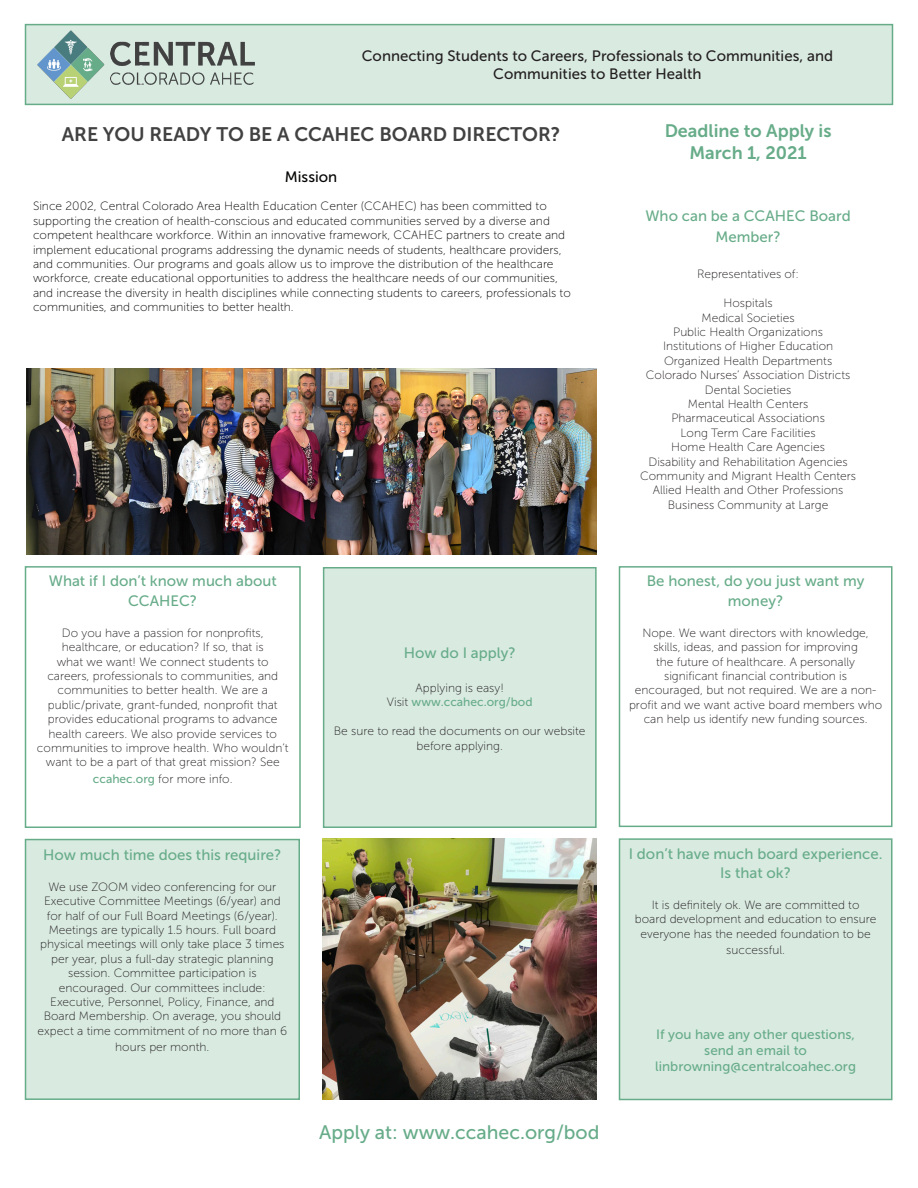
<style>
.page{position:relative;width:918px;height:1188px;background:#fff}
.page>*{position:absolute;margin:0;border:0;box-sizing:border-box;transform-origin:0 0}
.t1{font:19.5px "Museo Sans 700";color:#414142}
.t2{font:19.5px "Museo Sans 500";color:#67ac89}
.t3{font:18px/21.6px "Museo Sans 700";color:#67ac89;text-align:center}
.t4{font:15px/19.8px "Museo Sans 500";color:#67ac89;text-align:center}
.t5{font:15px/18px "Museo Sans 500";color:#231f20;text-align:center}
.t6{font:15px "Museo Sans 500";color:#040503}
.t7{font:13.5px "Museo Sans 500";color:#67ac89}
.t8{font:12px/14.4px "Museo Sans 100";color:#231f20;text-align:center}
.t9{font:12px/14.4px "Museo Sans 100";color:#040503}
.t10{font:12px "Museo Sans 500";color:#67ac89}
.s1{font-family:"Museo Sans 500";color:#67ac89}
.s2{font-family:"Museo Sans 100";color:#231f20}
</style>
<div class="page">
<div style="left:26px;top:25px;width:866px;height:79px;background:#d9eae1"></div>
<div style="left:25px;top:24px;width:868px;height:81px;border:2px solid #67ac89"></div>
<img style="left:37px;top:31px;width:217px;height:67px">
<div style="left:25px;top:566px;width:276px;height:262px;border:2px solid #67ad8a"></div>
<div style="left:620px;top:839px;width:272px;height:261px;background:#d9eae1"></div>
<div style="left:619px;top:838px;width:273px;height:262px;border:2px solid #67ac89"></div>
<div style="left:26px;top:840px;width:273px;height:259px;background:#d9eae1"></div>
<div style="left:25px;top:839px;width:275px;height:261px;border:2px solid #67ac89"></div>
<div style="left:619px;top:566px;width:273px;height:261px;border:2px solid #67ac89"></div>
<div style="left:324px;top:568px;width:272px;height:259px;background:#d9eae1"></div>
<div style="left:323px;top:567px;width:274px;height:261px;border:2px solid #67ac89"></div>
<img style="left:26px;top:369px;width:571px;height:186px">
<img style="left:323px;top:839px;width:273px;height:261px">
<p class="t5" style="left:362px;top:47px;width:473px">Connecting Students to Careers, Professionals to Communities, and<br>Communities to Better Health</p>
<p class="t1" style="left:62px;top:123px;width:500px">ARE YOU READY TO BE A CCAHEC BOARD DIRECTOR?</p>
<p class="t6" style="left:285px;top:168px;width:54px">Mission</p>
<p class="t9" style="left:33px;top:199px;width:539px">Since 2002, Central Colorado Area Health Education Center (CCAHEC) has been committed to supporting the creation of health-conscious and educated communities served by a diverse and competent healthcare workforce. Within an innovative framework, CCAHEC partners to create and implement educational programs addressing the dynamic needs of students, healthcare providers, and communities. Our programs and goals allow us to improve the distribution of the healthcare workforce, create educational opportunities to address the healthcare needs of our communities, and increase the diversity in health disciplines while connecting students to careers, professionals to communities, and communities to better health.</p>
<p class="t4" style="left:49px;top:571px;width:229px">What if I don’t know much about<br>CCAHEC?</p>
<p class="t8" style="left:37px;top:626px;width:253px">Do you have a passion for nonprofits, healthcare, or education? If so, that is<br>what we want! We connect students to careers, professionals to communities, and communities to better health. We are a public/private, grant-funded, nonprofit that provides educational programs to advance health careers. We also provide services to communities to improve health. Who wouldn’t want to be a part of that great mission? See</p>
<p class="t8" style="left:93px;top:771px;width:141px"><span class="s1">ccahec.org</span> for more info.</p>
<p class="t4" style="left:43px;top:845px;width:240px">How much time does this require?</p>
<p class="t8" style="left:48px;top:880px;width:229px">We use ZOOM video conferencing for our</p>
<p class="t8" style="left:44px;top:894px;width:238px">Executive Committee Meetings (6/year) and</p>
<p class="t8" style="left:47px;top:908px;width:232px">for half of our Full Board Meetings (6/year).</p>
<p class="t8" style="left:49px;top:923px;width:229px">Meetings are typically 1.5 hours. Full board</p>
<p class="t8" style="left:40px;top:937px;width:246px">physical meetings will only take place 3 times</p>
<p class="t8" style="left:51px;top:952px;width:224px">per year, plus a full-day strategic planning</p>
<p class="t8" style="left:68px;top:966px;width:190px">session. Committee participation is</p>
<p class="t8" style="left:59px;top:980px;width:208px">encouraged. Our committees include:</p>
<p class="t8" style="left:50px;top:995px;width:226px">Executive, Personnel, Policy, Finance, and</p>
<p class="t8" style="left:44px;top:1009px;width:239px">Board Membership. On average, you should</p>
<p class="t8" style="left:38px;top:1024px;width:251px">expect a time commitment of no more than 6</p>
<p class="t8" style="left:115px;top:1040px;width:96px">hours per month.</p>
<p class="t4" style="left:404px;top:643px;width:114px">How do I apply?</p>
<p class="t8" style="left:416px;top:681px;width:90px">Applying is easy!</p>
<p class="t10" style="left:387px;top:696px;width:147px"><span class="s2">Visit</span> www.ccahec.org/bod</p>
<p class="t8" style="left:334px;top:724px;width:253px">Be sure to read the documents on our website before applying.</p>
<p class="t2" style="left:319px;top:1121px;width:282px">Apply at: www.ccahec.org/bod</p>
<p class="t3" style="left:665px;top:120px;width:168px">Deadline to Apply is<br>March 1, 2021</p>
<p class="t4" style="left:645px;top:205px;width:207px;line-height:21.6px">Who can be a CCAHEC Board<br>Member?</p>
<p class="t8" style="left:697px;top:267px;width:104px">Representatives of:</p>
<p class="t8" style="left:724px;top:296px;width:51px">Hospitals</p>
<p class="t8" style="left:702px;top:310px;width:95px">Medical Societies</p>
<p class="t8" style="left:673px;top:325px;width:151px">Public Health Organizations</p>
<p class="t8" style="left:663px;top:339px;width:172px">Institutions of Higher Education</p>
<p class="t8" style="left:664px;top:354px;width:170px">Organized Health Departments</p>
<p class="t8" style="left:646px;top:368px;width:206px">Colorado Nurses’ Association Districts</p>
<p class="t8" style="left:705px;top:382px;width:88px">Dental Societies</p>
<p class="t8" style="left:688px;top:397px;width:122px">Mental Health Centers</p>
<p class="t8" style="left:671px;top:411px;width:155px">Pharmaceutical Associations</p>
<p class="t8" style="left:681px;top:426px;width:137px">Long Term Care Facilities</p>
<p class="t8" style="left:671px;top:440px;width:155px">Home Health Care Agencies</p>
<p class="t8" style="left:648px;top:454px;width:201px">Disability and Rehabilitation Agencies</p>
<p class="t8" style="left:640px;top:469px;width:218px">Community and Migrant Health Centers</p>
<p class="t8" style="left:653px;top:483px;width:192px">Allied Health and Other Professions</p>
<p class="t8" style="left:668px;top:498px;width:162px">Business Community at Large</p>
<p class="t4" style="left:647px;top:571px;width:219px">Be honest, do you just want my money?</p>
<p class="t8" style="left:629px;top:626px;width:255px">Nope. We want directors with knowledge, skills, ideas, and passion for improving<br>the future of healthcare. A personally significant financial contribution is encouraged, but not required. We are a non&shy;profit and we want active board members who can help us identify new funding sources.</p>
<p class="t4" style="left:629px;top:844px;width:255px">I don’t have much board experience.<br>Is that ok?</p>
<p class="t8" style="left:635px;top:898px;width:243px">It is definitely ok. We are committed to board development and education to ensure everyone has the needed foundation to be</p>
<p class="t8" style="left:726px;top:943px;width:60px">successful.</p>
<p class="t7" style="left:656px;top:1027px;width:200px">If you have any other questions,</p>
<p class="t7" style="left:704px;top:1043px;width:104px">send an email to</p>
<p class="t7" style="left:655px;top:1059px;width:202px">linbrowning@centralcoahec.org</p>
</div>
